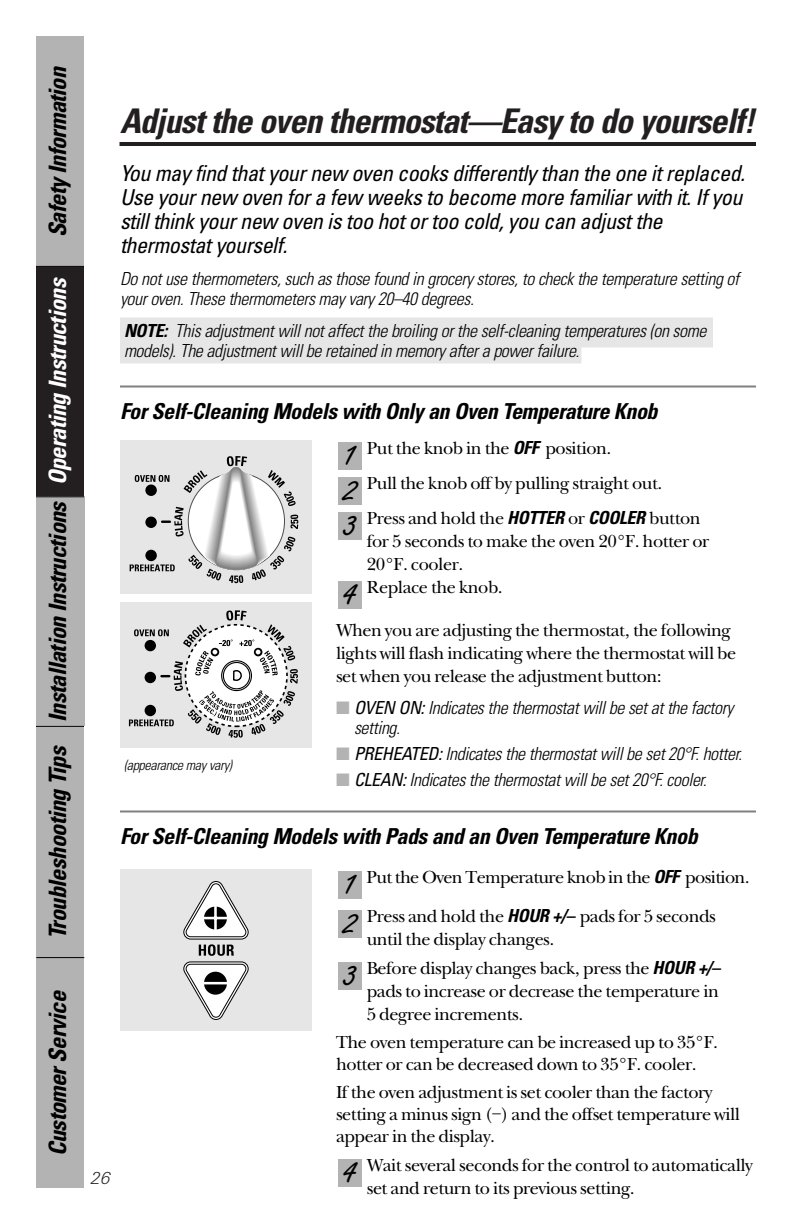
<style>
.page{position:relative;width:792px;height:1224px;background:#fff}
.page>*{position:absolute;margin:0;border:0;box-sizing:border-box;transform-origin:0 0}
.t1{font:38px "Freestyle Script";color:#000}
.t2{font:italic 700 condensed 34px "Univers";color:#231f20}
.t3{font:italic 700 condensed 24px "Univers";letter-spacing:-.02em;color:#000}
.t4{font:italic 700 condensed 24px "Univers";letter-spacing:-.02em;color:#fff}
.t5{font:italic condensed 22px/24px "Univers";letter-spacing:-.02em;color:#000}
.t6{font:italic 700 condensed 22px "Univers";letter-spacing:-.02em;color:#000}
.t7{font:18px/23px "N Baskerville";letter-spacing:-.025em;color:#000}
.t8{font:italic 300 condensed 18px/20px "Univers";color:#000}
.t9{font:18px "U46";color:#231f20}
.t10{font:italic 300 condensed 14px "Univers";color:#000}
.s1{font-weight:700}
.s2{font-family:"Univers";font-weight:700;font-style:italic;font-stretch:condensed}
.s3{color:#b3b3b3}
.s4{font-weight:400}
</style>
<div class="page">
<hr style="left:120px;top:142px;width:636px;height:4px;background:#231f20">
<div style="left:36px;top:266px;width:48px;height:231px;background:#231f20"></div>
<div style="left:36px;top:497px;width:48px;height:229px;background:#b3b3b3"></div>
<div style="left:36px;top:36px;width:48px;height:230px;background:#b3b3b3"></div>
<div style="left:36px;top:727px;width:48px;height:231px;background:#b3b3b3"></div>
<div style="left:36px;top:958px;width:48px;height:230px;background:#b3b3b3"></div>
<hr style="left:36px;top:726px;width:48px;height:1px;background:#000">
<hr style="left:36px;top:957px;width:48px;height:1px;background:#000">
<hr style="left:36px;top:496px;width:48px;height:1px;background:#000">
<hr style="left:36px;top:266px;width:48px;height:1px;background:#000">
<svg style="left:120px;top:318px;width:593px;height:46px;background:#e8e8e8"></svg>
<div style="left:338px;top:582px;width:24px;height:28px;background:#b3b3b3"></div>
<div style="left:338px;top:512px;width:24px;height:28px;background:#b3b3b3"></div>
<div style="left:338px;top:478px;width:24px;height:28px;background:#b3b3b3"></div>
<div style="left:338px;top:442px;width:24px;height:28px;background:#b3b3b3"></div>
<div style="left:120px;top:440px;width:192px;height:154px;background:#e6e6e6"></div>
<svg style="left:130px;top:456px;width:168px;height:127px"></svg>
<div style="left:145px;top:485px;width:12px;height:11px;background:#000;border-radius:50%"></div>
<div style="left:145px;top:517px;width:12px;height:11px;background:#000;border-radius:50%"></div>
<div style="left:145px;top:550px;width:12px;height:11px;background:#000;border-radius:50%"></div>
<div style="left:120px;top:602px;width:192px;height:146px;background:#e6e6e6"></div>
<svg style="left:129px;top:610px;width:169px;height:128px"></svg>
<div style="left:145px;top:640px;width:11px;height:11px;background:#000;border-radius:50%"></div>
<div style="left:145px;top:672px;width:11px;height:11px;background:#000;border-radius:50%"></div>
<div style="left:145px;top:705px;width:11px;height:11px;background:#000;border-radius:50%"></div>
<div style="left:338px;top:1160px;width:24px;height:28px;background:#b3b3b3"></div>
<div style="left:338px;top:962px;width:24px;height:28px;background:#b3b3b3"></div>
<div style="left:338px;top:910px;width:24px;height:28px;background:#b3b3b3"></div>
<div style="left:338px;top:872px;width:24px;height:28px;background:#b3b3b3"></div>
<div style="left:120px;top:870px;width:192px;height:162px;background:#e6e6e6"></div>
<svg style="left:183px;top:881px;width:66px;height:139px"></svg>
<svg style="left:204px;top:907px;width:23px;height:23px"></svg>
<hr style="left:203px;top:917px;width:25px;height:2px;background:#fff">
<hr style="left:214px;top:905px;width:3px;height:26px;background:#fff">
<svg style="left:204px;top:972px;width:23px;height:23px"></svg>
<hr style="left:203px;top:982px;width:25px;height:2px;background:#fff">
<hr style="left:120px;top:810px;width:636px;height:2px;background:#808080">
<hr style="left:120px;top:386px;width:636px;height:2px;background:#808080">
<h3 class="t3" style="left:49px;top:237px;width:177px;rotate:-90deg">Safety Information</h3>
<h3 class="t4" style="left:49px;top:485px;width:213px;rotate:-90deg">Operating Instructions</h3>
<h3 class="t3" style="left:49px;top:722px;width:226px;rotate:-90deg">Installation Instructions</h3>
<h3 class="t3" style="left:49px;top:939px;width:199px;rotate:-90deg">Troubleshooting Tips</h3>
<h3 class="t3" style="left:49px;top:1156px;width:171px;rotate:-90deg">CustomerService</h3>
<h2 class="t2" style="left:120px;top:108px;width:643px">Adjustthe oven thermostat—Easyto do yourself!</h2>
<p class="t5" style="left:120px;top:164px;width:631px">You may find thatyournew oven cooks differently than the one itreplaced.<br>Use yournew oven fora few weeks to become more familiarwith it.If you stillthink yournew oven is too hotortoo cold,you can adjustthe thermostatyourself.</p>
<p class="t8" style="left:120px;top:271px;width:624px">Do notuse thermometers,such asthose found in grocerystores,to check the temperature setting of youroven.These thermometersmayvary20–40 degrees.</p>
<p class="t8" style="left:124px;top:323px;width:587px"><span class="s1">NOTE:</span> Thisadjustmentwillnotaffectthe broiling orthe self-cleaning temperatures(on some models).The adjustmentwillbe retained in memoryaftera powerfailure.</p>
<p class="t6" style="left:120px;top:403px;width:543px">ForSelf-Cleaning Models with Only an Oven Temperature Knob</p>
<p class="t10" style="left:124px;top:759px;width:112px">(appearance mayvary)</p>
<p class="t7" style="left:367px;top:432px;width:335px;line-height:35px">Put the knob in the <span class="s2">OFF</span> position.<br>Pull the knob off by pulling straight out.<br>Press and hold the <span class="s2">HOTTER</span>or <span class="s2">COOLER</span>button</p>
<p class="t7" style="left:367px;top:531px;width:344px">for 5 seconds to make the oven 20°F. hotter or<br>20°F. cooler.<br>Replace the knob.</p>
<p class="t7" style="left:336px;top:620px;width:402px">When you are adjusting the thermostat, the following lights will flash indicating where the thermostat will be set when you release the adjustment button:</p>
<p class="t8" style="left:354px;top:699px;width:385px;text-indent:-18px"><span class="s3">■</span> <span class="s4">OVEN ON:</span>Indicatesthe thermostatwillbe setatthe factory setting.</p>
<p class="t8" style="left:336px;top:745px;width:411px"><span class="s3">■</span> <span class="s4">PREHEATED:</span>Indicatesthe thermostatwillbe set20°F.hotter.</p>
<p class="t8" style="left:336px;top:771px;width:376px"><span class="s3">■</span> <span class="s4">CLEAN:</span>Indicatesthe thermostatwillbe set20°F.cooler.</p>
<h1 class="t1" style="left:345px;top:441px;width:11px">1</h1>
<h1 class="t1" style="left:343px;top:476px;width:15px">2</h1>
<h1 class="t1" style="left:344px;top:511px;width:14px">3</h1>
<h1 class="t1" style="left:343px;top:580px;width:15px">4</h1>
<p class="t9" style="left:90px;top:1172px;width:22px">26</p>
<p class="t6" style="left:120px;top:828px;width:584px">ForSelf-Cleaning Models with Pads and an Oven Temperature Knob</p>
<p class="t7" style="left:366px;top:859px;width:385px;line-height:39px">Put the Oven Temperature knob in the <span class="s2">OFF</span> position.<br>Press and hold the <span class="s2">HOUR +/–</span>pads for 5 seconds</p>
<p class="t7" style="left:367px;top:926px;width:359px;line-height:29px">until the display changes.<br>Before display changes back, press the <span class="s2">HOUR +/–</span></p>
<p class="t7" style="left:367px;top:981px;width:354px">pads to increase or decrease the temperature in<br>5 degree increments.</p>
<p class="t7" style="left:336px;top:1033px;width:384px;line-height:22px">The oven temperature can be increased up to 35°F. hotter or can be decreased down to 35°F. cooler.</p>
<p class="t7" style="left:336px;top:1083px;width:406px;line-height:22px">If the oven adjustment is set cooler than the factory setting a minus sign (–) and the offset temperature will appear in the display.</p>
<p class="t7" style="left:367px;top:1155px;width:388px">Wait several seconds for the control to automatically set and return to its previous setting.</p>
<h1 class="t1" style="left:345px;top:870px;width:11px">1</h1>
<h1 class="t1" style="left:343px;top:909px;width:15px">2</h1>
<h1 class="t1" style="left:344px;top:961px;width:14px">3</h1>
<h1 class="t1" style="left:343px;top:1158px;width:15px">4</h1>
</div>
